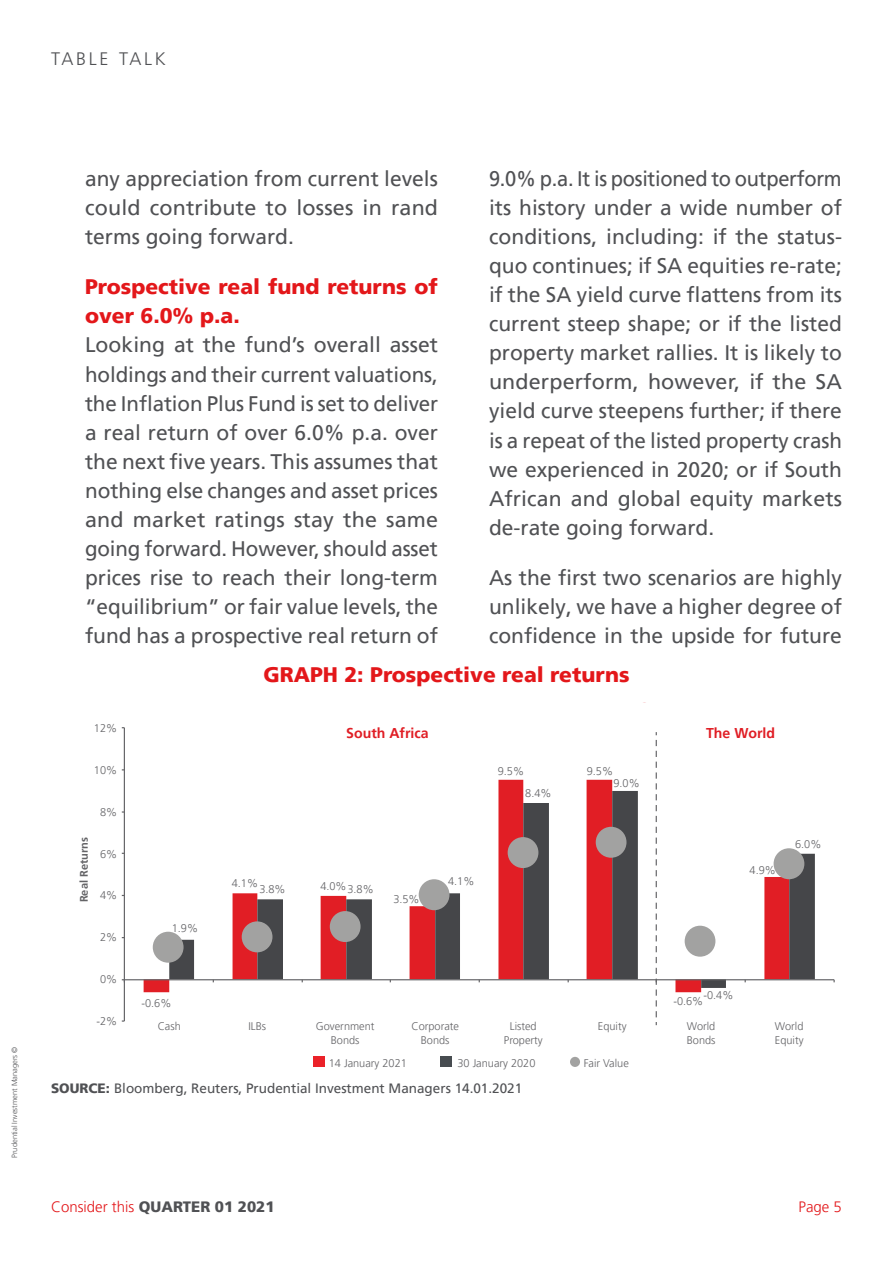
<style>
.page{position:relative;width:893px;height:1263px;background:#fff}
.page>*{position:absolute;margin:0;border:0;box-sizing:border-box;transform-origin:0 0}
.t1{font:21px/29.1px "Frutiger LT Pro";color:#505154;text-align:justify}
.t2{font:21px/29.1px "Frutiger LT Pro";color:#505154;text-align:justify;scale:.96 1}
.t3{font:900 21px/29.1px "Frutiger LT Pro";color:#e3171a}
.t4{font:300 18px "Frutiger LT Pro";letter-spacing:.15em;color:#505154}
.t5{font:900 15px "Frutiger LT Pro";color:#505154}
.t6{font:300 15px "Frutiger LT Pro";color:#e3171a}
.t7{font:700 14.25px "Frutiger LT Pro";color:#e01e25}
.t8{font:13.5px "Frutiger LT Pro";color:#505154}
.t9{font:300 11.1px/13.2px "Frutiger LT Pro";color:#636366;text-align:center}
.t10{font:700 10.95px "Frutiger LT Pro";color:#636366}
.t11{font:300 10.2px "Frutiger LT Pro";color:#636366}
.t12{font:300 7.5px "Frutiger LT Pro";color:#505154}
.s1{font-weight:900}
.s2{font-weight:300;color:#e3171a}
</style>
<div class="page">
<div style="left:440px;top:1057px;width:11px;height:10px;background:#474c50"></div>
<div style="left:314px;top:1057px;width:11px;height:10px;background:#eb2229"></div>
<svg style="left:144px;top:780px;width:558px;height:212px"></svg>
<svg style="left:169px;top:791px;width:646px;height:197px"></svg>
<hr style="left:124px;top:728px;width:1px;height:293px;background:#636366">
<hr style="left:124px;top:979px;width:710px;height:1px;background:#636366">
<div style="left:153px;top:932px;width:31px;height:31px;background:#a2a2a1;border-radius:50%"></div>
<div style="left:242px;top:921px;width:30px;height:31px;background:#a2a2a1;border-radius:50%"></div>
<div style="left:330px;top:911px;width:31px;height:31px;background:#a2a2a1;border-radius:50%"></div>
<div style="left:419px;top:879px;width:30px;height:31px;background:#a2a2a1;border-radius:50%"></div>
<div style="left:508px;top:837px;width:30px;height:31px;background:#a2a2a1;border-radius:50%"></div>
<div style="left:596px;top:827px;width:30px;height:31px;background:#a2a2a1;border-radius:50%"></div>
<div style="left:685px;top:926px;width:30px;height:31px;background:#a2a2a1;border-radius:50%"></div>
<div style="left:774px;top:848px;width:30px;height:31px;background:#a2a2a1;border-radius:50%"></div>
<div style="left:570px;top:1057px;width:10px;height:10px;background:#a2a2a1;border-radius:50%"></div>
<svg style="left:656px;top:732px;width:1px;height:293px"></svg>
<p class="t4" style="left:51px;top:48px;width:116px">TABLE TALK</p>
<p class="t12" style="left:10px;top:1158px;width:113px;rotate:-90deg">Prudential Investment Managers ©</p>
<p class="t1" style="left:85px;top:164px;width:355px">any appreciation from current levels could contribute to losses in rand terms going forward.</p>
<p class="t3" style="left:85px;top:272px;width:354px">Prospective real fund returns of over 6.0% p.a.</p>
<p class="t1" style="left:85px;top:331px;width:355px">Looking at the fund’s overall asset holdings and their current valuations, the Inflation Plus Fund is set to deliver a real return of over 6.0% p.a. over the next five years. This assumes that nothing else changes and asset prices and market ratings stay the same going forward. However, should asset prices rise to reach their long-term “equilibrium” or fair value levels, the fund has a prospective real return of</p>
<p class="t2" style="left:489px;top:164px;width:369px">9.0% p.a. It is positioned to outperform its history under a wide number of conditions, including: if the status&shy;quo continues; if SA equities re-rate; if the SA yield curve flattens from its current steep shape; or if the listed property market rallies. It is likely to underperform, however, if the SA yield curve steepens further; if there is a repeat of the listed property crash we experienced in 2020; or if South African and global equity markets de-rate going forward.</p>
<p class="t1" style="left:489px;top:563px;width:354px">As the first two scenarios are highly unlikely, we have a higher degree of confidence in the upside for future</p>
<p class="t9" style="left:94px;top:722px;width:25px">12%</p>
<p class="t9" style="left:94px;top:763px;width:25px">10%</p>
<p class="t9" style="left:100px;top:805px;width:19px">8%</p>
<p class="t9" style="left:100px;top:847px;width:19px">6%</p>
<p class="t9" style="left:100px;top:889px;width:19px">4%</p>
<p class="t9" style="left:100px;top:931px;width:19px">2%</p>
<p class="t9" style="left:100px;top:973px;width:19px">0%</p>
<p class="t9" style="left:96px;top:1014px;width:22px">-2%</p>
<p class="t10" style="left:77px;top:902px;width:67px;rotate:-90deg">Real Returns</p>
<p class="t9" style="left:172px;top:921px;width:28px">1.9%</p>
<p class="t9" style="left:141px;top:996px;width:31px">-0.6%</p>
<p class="t9" style="left:158px;top:1020px;width:25px">Cash</p>
<p class="t3" style="left:263px;top:660px;width:368px">GRAPH 2: Prospective real returns</p>
<p class="t7" style="left:346px;top:724px;width:84px">South Africa</p>
<p class="t7" style="left:706px;top:724px;width:71px">The World</p>
<p class="t9" style="left:498px;top:765px;width:28px">9.5%</p>
<p class="t9" style="left:525px;top:787px;width:28px">8.4%</p>
<p class="t9" style="left:232px;top:877px;width:28px">4.1%</p>
<p class="t9" style="left:320px;top:880px;width:28px">4.0%</p>
<p class="t9" style="left:259px;top:883px;width:28px">3.8%</p>
<p class="t9" style="left:347px;top:883px;width:28px">3.8%</p>
<p class="t9" style="left:393px;top:892px;width:28px">3.5%</p>
<p class="t9" style="left:448px;top:875px;width:28px">4.1%</p>
<p class="t9" style="left:587px;top:765px;width:28px">9.5%</p>
<p class="t9" style="left:613px;top:777px;width:28px">9.0%</p>
<p class="t9" style="left:750px;top:863px;width:28px">4.9%</p>
<p class="t9" style="left:795px;top:838px;width:28px">6.0%</p>
<p class="t9" style="left:703px;top:989px;width:31px">-0.4%</p>
<p class="t9" style="left:673px;top:994px;width:31px">-0.6%</p>
<p class="t9" style="left:248px;top:1020px;width:19px">ILBs</p>
<p class="t9" style="left:316px;top:1020px;width:60px">Government<br>Bonds</p>
<p class="t9" style="left:411px;top:1020px;width:49px">Corporate<br>Bonds</p>
<p class="t9" style="left:504px;top:1020px;width:40px">Listed<br>Property</p>
<p class="t9" style="left:598px;top:1020px;width:30px">Equity</p>
<p class="t9" style="left:687px;top:1020px;width:30px;text-align:left">World<br>Bonds</p>
<p class="t9" style="left:775px;top:1020px;width:30px;text-align:left">World<br>Equity</p>
<p class="t9" style="left:329px;top:1057px;width:80px">14 January 2021</p>
<p class="t9" style="left:457px;top:1057px;width:80px">30 January 2020</p>
<p class="t9" style="left:584px;top:1057px;width:47px">Fair Value</p>
<p class="t8" style="left:51px;top:1080px;width:473px"><span class="s1">SOURCE:</span> Bloomberg, Reuters, Prudential Investment Managers 14.01.2021</p>
<p class="t11" style="left:69px;top:1087px;width:322px">Source: Bloomberg, Reuters, Prudential Investment Managers 14.01.2021</p>
<p class="t5" style="left:51px;top:1198px;width:225px"><span class="s2">Consider this</span> QUARTER 01 2021</p>
<p class="t6" style="left:799px;top:1198px;width:45px">Page 5</p>
</div>
